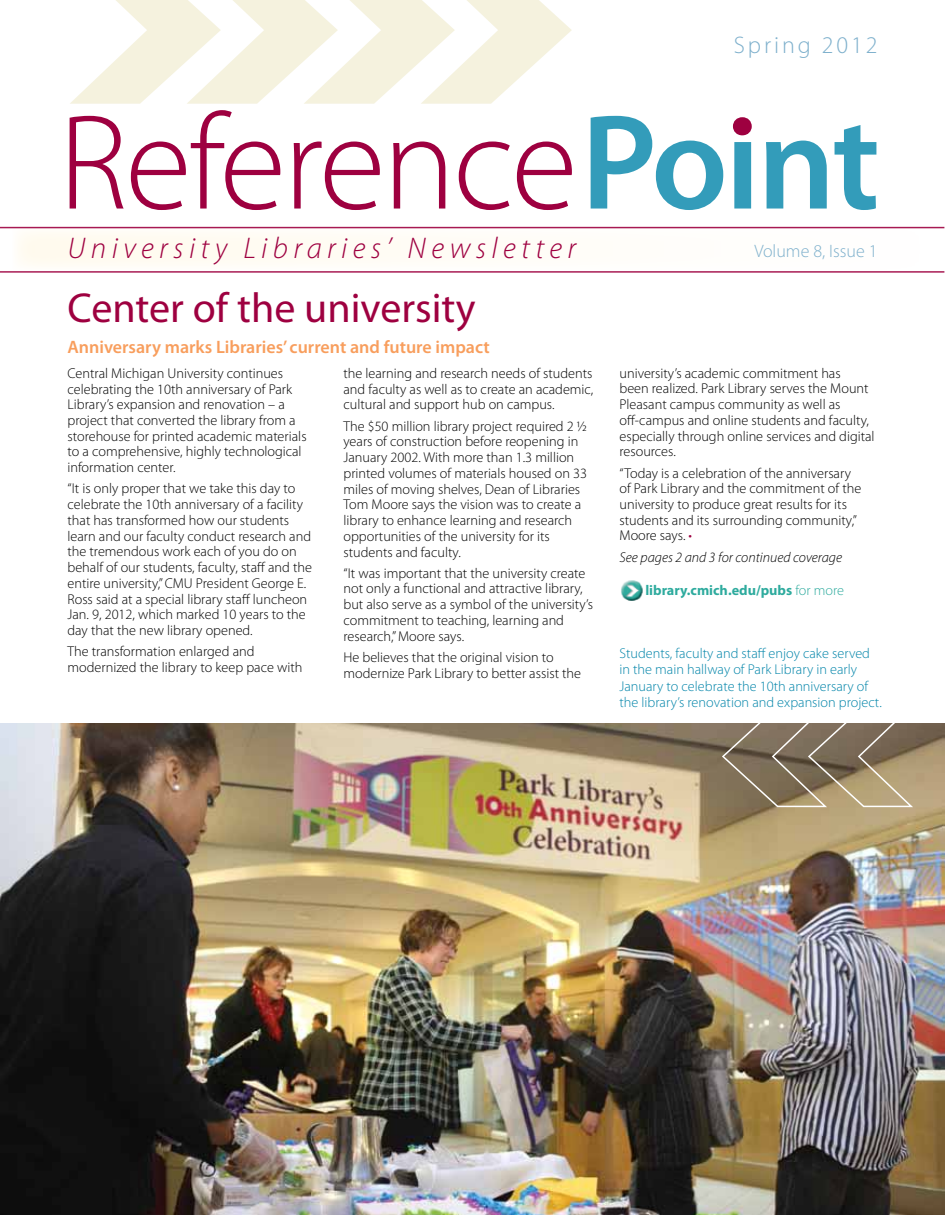
<style>
.page{position:relative;width:945px;height:1215px;background:#fff}
.page>*{position:absolute;margin:0;border:0;box-sizing:border-box;transform-origin:0 0}
.t1{font:42px "Myriad Pro";color:#9e0040}
.t2{font:italic 300 30px "Myriad Pro";letter-spacing:.18em;color:#9e0040}
.t3{font:300 24px "Myriad Pro";letter-spacing:.12em;color:#7eb0cc}
.t4{font:600 18px "Myriad Pro";color:#f89e5d}
.t5{font:300 18px "Myriad Pro";color:#7eb0cc}
.t6{font:300 14.25px/15.8px "Myriad Pro";color:#000}
.t7{font:300 14.25px/16.5px "Myriad Pro";color:#0084a9}
.t8{font:italic 300 14.25px "Myriad Pro";color:#000}
.t9{font:700 14.25px "Myriad Pro";color:#2eab9e}
.s1{color:#9e0040}
.s2{font-weight:300}
</style>
<div class="page">
<div style="left:13px;top:227px;width:916px;height:44px;background:#fffdf8"></div>
<svg style="left:591px;top:116px;width:285px;height:94px"></svg>
<img style="left:0;top:723px;width:945px;height:492px">
<div style="left:733px;top:117px;width:19px;height:18px;background:#9e0040;border-radius:50%"></div>
<hr style="left:0;top:227px;width:944px;height:1px;background:#9e0040">
<hr style="left:0;top:271px;width:944px;height:2px;background:#9e0040">
<svg style="left:70px;top:110px;width:502px;height:100px"></svg>
<svg style="left:70px;top:0;width:502px;height:104px"></svg>
<img style="left:621px;top:580px;width:22px;height:21px">
<svg style="left:721px;top:723px;width:194px;height:85px;background:#8d7d65"></svg>
<h3 class="t3" style="left:734px;top:30px;width:145px">Spring 2012</h3>
<h2 class="t2" style="left:68px;top:230px;width:510px">University Libraries’ Newsletter</h2>
<h1 class="t1" style="left:68px;top:282px;width:410px">Center of the university</h1>
<p class="t4" style="left:68px;top:336px;width:424px">Anniversary marks Libraries’ current and future impact</p>
<p class="t6" style="left:68px;top:365px;width:241px">Central Michigan University continues celebrating the 10th anniversary of Park Library’s expansion and renovation – a project that converted the library from a storehouse for printed academic materials to a comprehensive, highly technological information center.</p>
<p class="t6" style="left:68px;top:481px;width:246px">“It is only proper that we take this day to celebrate the 10th anniversary of a facility that has transformed how our students learn and our faculty conduct research and the tremendous work each of you do on behalf of our students, faculty, staff and the entire university,” CMU President George E.<br>Ross said at a special library staff luncheon Jan. 9, 2012, which marked 10 years to the day that the new library opened.</p>
<p class="t6" style="left:68px;top:643px;width:236px">The transformation enlarged and modernized the library to keep pace with</p>
<p class="t6" style="left:343px;top:365px;width:251px;text-align:justify">the learning and research needs of students and faculty as well as to create an academic, cultural and support hub on campus.</p>
<p class="t6" style="left:343px;top:418px;width:245px">The $50 million library project required 2 ½ years of construction before reopening in January 2002. With more than 1.3 million printed volumes of materials housed on 33 miles of moving shelves, Dean of Libraries Tom Moore says the vision was to create a library to enhance learning and research opportunities of the university for its students and faculty.</p>
<p class="t6" style="left:343px;top:565px;width:251px">“It was important that the university create not only a functional and attractive library, but also serve as a symbol of the university’s commitment to teaching, learning and research,” Moore says.</p>
<p class="t6" style="left:343px;top:649px;width:239px">He believes that the original vision to modernize Park Library to better assist the</p>
<p class="t5" style="left:754px;top:240px;width:125px">Volume 8, Issue 1</p>
<p class="t6" style="left:619px;top:365px;width:257px">university’s academic commitment has<br>been realized. Park Library serves the Mount Pleasant campus community as well as off-campus and online students and faculty, especially through online services and digital resources.</p>
<p class="t6" style="left:619px;top:465px;width:243px">“Today is a celebration of the anniversary of Park Library and the commitment of the university to produce great results for its students and its surrounding community,” Moore says. <span class="s1">•</span></p>
<p class="t8" style="left:619px;top:548px;width:224px">See pages 2 and 3 for continued coverage</p>
<p class="t9" style="left:645px;top:581px;width:200px">library.cmich.edu/pubs <span class="s2">for more</span></p>
<p class="t7" style="left:620px;top:645px;width:264px">Students, faculty and staff enjoy cake served in the main hallway of Park Library in early January to celebrate the 10th anniversary of the library’s renovation and expansion project.</p>
</div>
